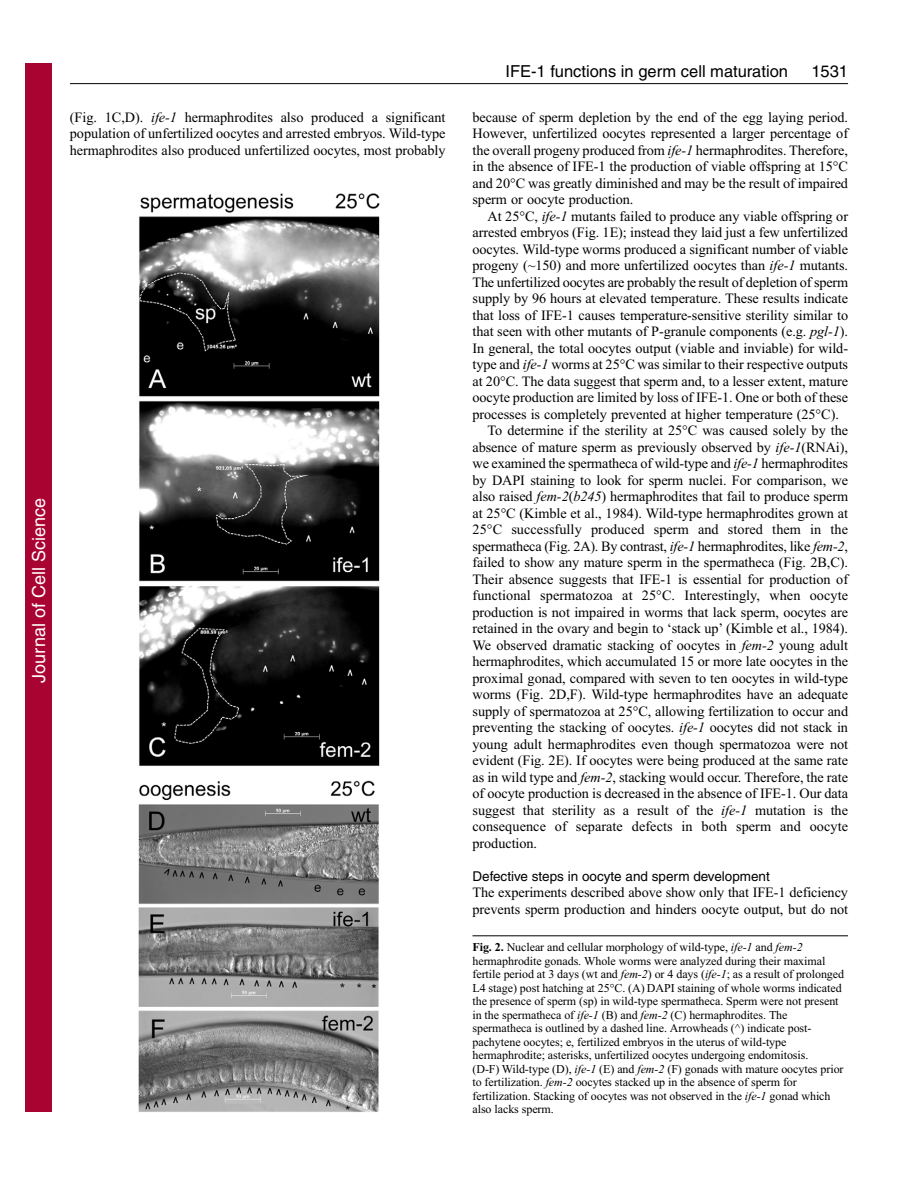
<style>
.page{position:relative;width:918px;height:1188px;background:#fff}
.page>*{position:absolute;margin:0;border:0;box-sizing:border-box;transform-origin:0 0}
.t1{font:18px "Helvetica";color:#fff}
.t2{font:16.5px "Helvetica";color:#000}
.t3{font:14.25px/16.5px "Times New Roman";letter-spacing:-.005em;color:#000;text-align:justify}
.t4{font:13.5px "Helvetica";color:#000}
.t5{font:12px/13.5px "Times New Roman";letter-spacing:-.005em;color:#000}
.s1{font-style:italic}
.s2{font-weight:700}
</style>
<div class="page">
<hr style="left:70px;top:83px;width:778px;height:1px;background:#000">
<img style="left:138px;top:193px;width:242px;height:919px">
<hr style="left:472px;top:936px;width:376px;height:1px;background:#000">
<div style="left:26px;top:64px;width:26px;height:1048px;background:#a90332"></div>
<p class="t1" style="left:28px;top:683px;width:186px;rotate:-90deg">Journal of Cell Science</p>
<p class="t2" style="left:505px;top:65px;width:284px">IFE-1 functions in germ cell maturation</p>
<p class="t2" style="left:811px;top:65px;width:38px">1531</p>
<p class="t3" style="left:70px;top:110px;width:377px">(Fig. 1C,D). <span class="s1">ife-1</span> hermaphrodites also produced a significant population of unfertilized oocytes and arrested embryos. Wild-type hermaphrodites also produced unfertilized oocytes, most probably</p>
<p class="t3" style="left:472px;top:110px;width:377px">because of sperm depletion by the end of the egg laying period.<br>However, unfertilized oocytes represented a larger percentage of the overall progeny produced from <span class="s1">ife-1</span> hermaphrodites. Therefore, in the absence of IFE-1 the production of viable offspring at 15°C and 20°C was greatly diminished and may be the result of impaired sperm or oocyte production.</p>
<p class="t3" style="left:488px;top:209px;width:362px">At 25°C, <span class="s1">ife-1</span> mutants failed to produce any viable offspring or</p>
<p class="t3" style="left:473px;top:225px;width:377px">arrested embryos (Fig. 1E); instead they laid just a few unfertilized</p>
<p class="t3" style="left:473px;top:242px;width:377px">oocytes. Wild-type worms produced a significant number of viable</p>
<p class="t3" style="left:473px;top:258px;width:377px">progeny (~150) and more unfertilized oocytes than <span class="s1">ife-1</span> mutants.</p>
<p class="t3" style="left:473px;top:275px;width:377px">The unfertilized oocytes are probably the result of depletion of sperm</p>
<p class="t3" style="left:473px;top:291px;width:377px">supply by 96 hours at elevated temperature. These results indicate</p>
<p class="t3" style="left:473px;top:308px;width:377px">that loss of IFE-1 causes temperature-sensitive sterility similar to</p>
<p class="t3" style="left:473px;top:324px;width:377px">that seen with other mutants of P-granule components (e.g. <span class="s1">pgl-1</span>).</p>
<p class="t3" style="left:473px;top:341px;width:377px">In general, the total oocytes output (viable and inviable) for wild-</p>
<p class="t3" style="left:473px;top:357px;width:377px">type and <span class="s1">ife-1</span> worms at 25°C was similar to their respective outputs</p>
<p class="t3" style="left:473px;top:374px;width:377px">at 20°C. The data suggest that sperm and, to a lesser extent, mature</p>
<p class="t3" style="left:473px;top:390px;width:377px">oocyte production are limited by loss of IFE-1. One or both of these</p>
<p class="t3" style="left:473px;top:407px;width:368px">processes is completely prevented at higher temperature (25°C).</p>
<p class="t3" style="left:488px;top:423px;width:362px">To determine if the sterility at 25°C was caused solely by the</p>
<p class="t3" style="left:473px;top:440px;width:377px">absence of mature sperm as previously observed by <span class="s1">ife-1</span>(RNAi),</p>
<p class="t3" style="left:473px;top:456px;width:377px">we examined the spermatheca of wild-type and <span class="s1">ife-1</span> hermaphrodites</p>
<p class="t3" style="left:473px;top:473px;width:377px">by DAPI staining to look for sperm nuclei. For comparison, we</p>
<p class="t3" style="left:473px;top:489px;width:377px">also raised <span class="s1">fem-2</span>(<span class="s1">b245</span>) hermaphrodites that fail to produce sperm</p>
<p class="t3" style="left:473px;top:506px;width:377px">at 25°C (Kimble et al., 1984). Wild-type hermaphrodites grown at</p>
<p class="t3" style="left:473px;top:522px;width:377px">25°C successfully produced sperm and stored them in the</p>
<p class="t3" style="left:473px;top:539px;width:377px">spermatheca (Fig. 2A). By contrast, <span class="s1">ife-1</span> hermaphrodites, like <span class="s1">fem-2</span>,</p>
<p class="t3" style="left:473px;top:555px;width:377px">failed to show any mature sperm in the spermatheca (Fig. 2B,C).</p>
<p class="t3" style="left:473px;top:572px;width:377px">Their absence suggests that IFE-1 is essential for production of</p>
<p class="t3" style="left:473px;top:588px;width:377px">functional spermatozoa at 25°C. Interestingly, when oocyte</p>
<p class="t3" style="left:473px;top:605px;width:377px">production is not impaired in worms that lack sperm, oocytes are</p>
<p class="t3" style="left:473px;top:621px;width:377px">retained in the ovary and begin to ‘stack up’ (Kimble et al., 1984).</p>
<p class="t3" style="left:473px;top:638px;width:377px">We observed dramatic stacking of oocytes in <span class="s1">fem-2</span> young adult</p>
<p class="t3" style="left:473px;top:654px;width:377px">hermaphrodites, which accumulated 15 or more late oocytes in the</p>
<p class="t3" style="left:473px;top:671px;width:377px">proximal gonad, compared with seven to ten oocytes in wild-type</p>
<p class="t3" style="left:473px;top:687px;width:377px">worms (Fig. 2D,F). Wild-type hermaphrodites have an adequate</p>
<p class="t3" style="left:473px;top:704px;width:377px">supply of spermatozoa at 25°C, allowing fertilization to occur and</p>
<p class="t3" style="left:473px;top:720px;width:377px">preventing the stacking of oocytes. <span class="s1">ife-1</span> oocytes did not stack in</p>
<p class="t3" style="left:473px;top:737px;width:377px">young adult hermaphrodites even though spermatozoa were not</p>
<p class="t3" style="left:473px;top:753px;width:377px">evident (Fig. 2E). If oocytes were being produced at the same rate</p>
<p class="t3" style="left:473px;top:770px;width:377px">as in wild type and <span class="s1">fem-2</span>, stacking would occur. Therefore, the rate</p>
<p class="t3" style="left:473px;top:786px;width:377px">of oocyte production is decreased in the absence of IFE-1. Our data</p>
<p class="t3" style="left:473px;top:803px;width:377px">suggest that sterility as a result of the <span class="s1">ife-1</span> mutation is the</p>
<p class="t3" style="left:473px;top:819px;width:377px">consequence of separate defects in both sperm and oocyte</p>
<p class="t3" style="left:473px;top:836px;width:66px">production.</p>
<p class="t4" style="left:472px;top:871px;width:299px">Defective steps in oocyte and sperm development</p>
<p class="t3" style="left:472px;top:885px;width:377px">The experiments described above show only that IFE-1 deficiency prevents sperm production and hinders oocyte output, but do not</p>
<p class="t5" style="left:472px;top:941px;width:373px"><span class="s2">Fig. 2.</span> Nuclear and cellular morphology of wild-type, <span class="s1">ife-1</span> and <span class="s1">fem-2 </span>hermaphrodite gonads. Whole worms were analyzed during their maximal fertile period at 3 days (wt and <span class="s1">fem-2</span>) or 4 days (<span class="s1">ife-1</span>; as a result of prolonged L4 stage) post hatching at 25°C. (A) DAPI staining of whole worms indicated the presence of sperm (sp) in wild-type spermatheca. Sperm were not present in the spermatheca of <span class="s1">ife-1</span> (B) and <span class="s1">fem-2</span> (C) hermaphrodites. The spermatheca is outlined by a dashed line. Arrowheads (^) indicate post&shy;pachytene oocytes; e, fertilized embryos in the uterus of wild-type hermaphrodite; asterisks, unfertilized oocytes undergoing endomitosis.<br>(D-F) Wild-type (D), <span class="s1">ife-1</span> (E) and <span class="s1">fem-2</span> (F) gonads with mature oocytes prior to fertilization. <span class="s1">fem-2</span> oocytes stacked up in the absence of sperm for fertilization. Stacking of oocytes was not observed in the <span class="s1">ife-1</span> gonad which also lacks sperm.</p>
</div>
